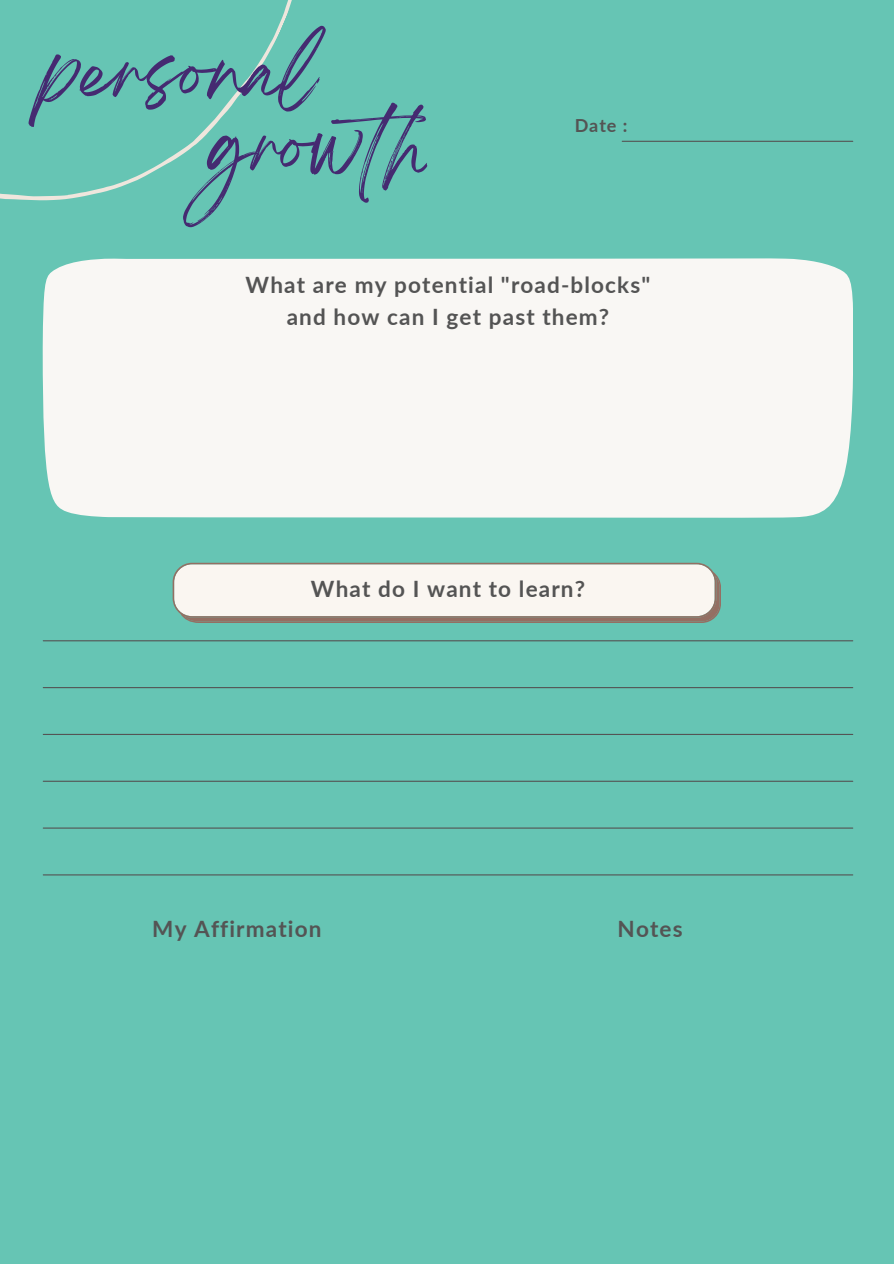
<style>
.page{position:relative;width:894px;height:1264px;background:#fff}
.page>*{position:absolute;margin:0;border:0;box-sizing:border-box;transform-origin:0 0}
.t1{font:67.5px "Breathing";color:#452a71}
.t2{font:700 22.5px/31.5px "Lato";letter-spacing:.05em;color:#545454;text-align:center}
.t3{font:700 18px "Lato";color:#545454}
</style>
<div class="page">
<div style="left:0;top:0;width:893px;height:1263px;background:#66c5b4"></div>
<div style="left:43px;top:258px;width:809px;height:260px;background:#f9f7f4"></div>
<svg style="left:0;top:0;width:334px;height:281px"></svg>
<svg style="left:172px;top:562px;width:548px;height:61px"></svg>
<hr style="left:622px;top:141px;width:230px;height:1px;background:#545454">
<hr style="left:43px;top:640px;width:809px;height:1px;background:#545454">
<hr style="left:43px;top:687px;width:809px;height:1px;background:#545454">
<hr style="left:43px;top:734px;width:809px;height:1px;background:#545454">
<hr style="left:43px;top:780px;width:809px;height:1px;background:#545454">
<hr style="left:43px;top:827px;width:809px;height:1px;background:#545454">
<hr style="left:43px;top:874px;width:809px;height:1px;background:#545454">
<p class="t1" style="left:43px;top:52px;width:275px">personal</p>
<h1 class="t1" style="left:210px;top:125px;width:249px">growth</h1>
<h2 class="t3" style="left:574px;top:114px;width:54px">Date :</h2>
<h1 class="t2" style="left:245px;top:269px;width:406px">What are my potential "road-blocks" and how can I get past them?</h1>
<p class="t2" style="left:311px;top:572px;width:275px">What do I want to learn?</p>
<h2 class="t2" style="left:152px;top:912px;width:171px">My Affirmation</h2>
<h2 class="t2" style="left:617px;top:912px;width:67px">Notes</h2>
</div>
